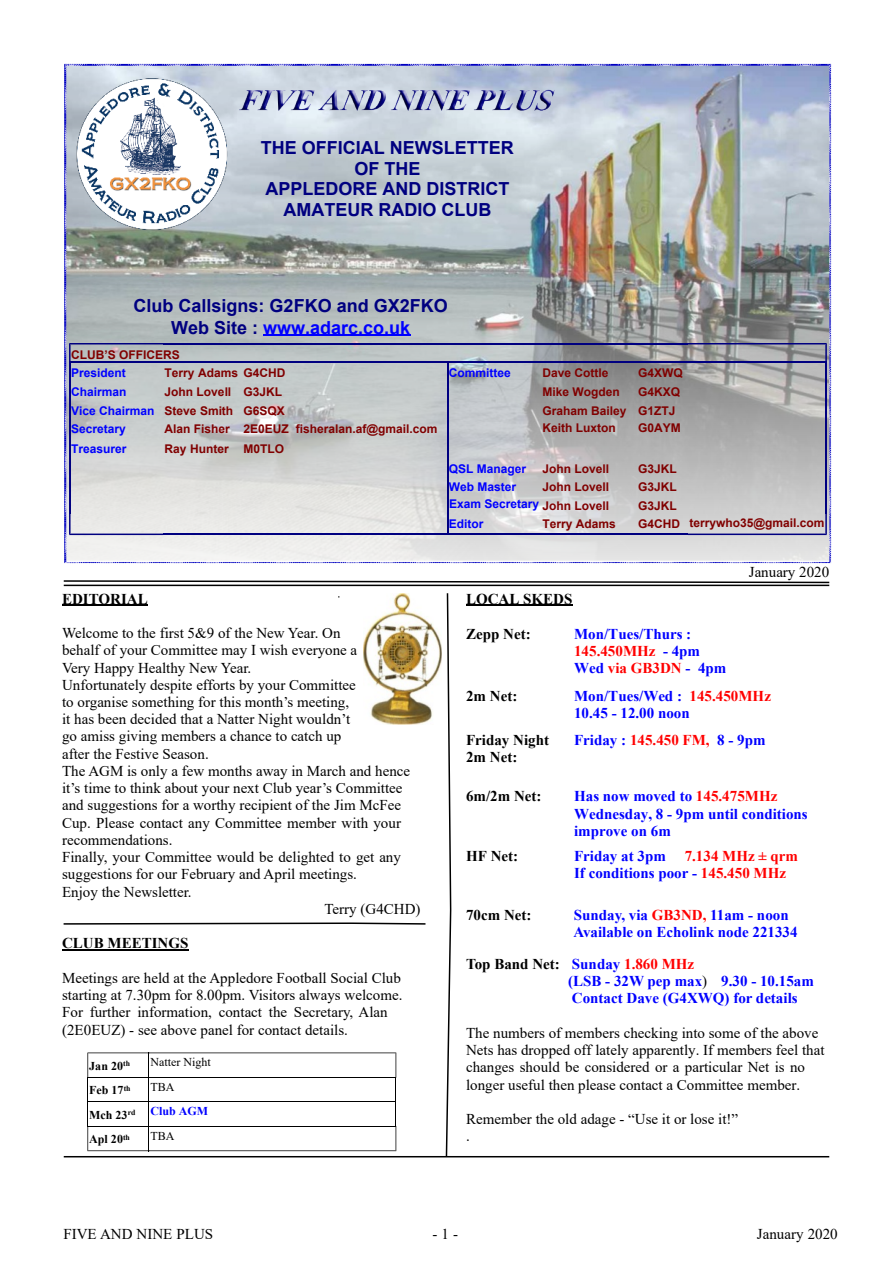
<style>
.page{position:relative;width:893px;height:1263px;background:#fff}
.page>*{position:absolute;margin:0;border:0;box-sizing:border-box;transform-origin:0 0}
.t1{font:700 18px/20.7px "Arial";color:#000080;text-align:center}
.t2{font:15px/17.2px "Times New Roman";color:#000}
.t3{font:700 15px/17.2px "Times New Roman";color:#00f}
.t4{font:700 15px "Times New Roman";color:#000}
.t5{font:700 15px/17.2px "Times New Roman";color:#f00}
.t6{font:700 12px "Arial";color:#800000}
.t7{font:700 12px "Arial";color:#00f}
.t8{font:700 12px "Times New Roman";color:#000}
.t9{font:700 12px/24.5px "Times New Roman";color:#00f}
.t10{font:12px "Times New Roman";color:#000}
.s1{color:#00f}
.s2{color:#800000}
.s3{font-weight:400;color:#000}
.s4{color:#000}
.s5{font-size:7.8px;color:#000}
.s6{color:#f00}
</style>
<div class="page">
<hr style="left:62px;top:604px;width:86px;height:2px;background:#000">
<hr style="left:62px;top:949px;width:126px;height:2px;background:#000">
<hr style="left:466px;top:604px;width:106px;height:2px;background:#000">
<img style="left:65px;top:63px;width:767px;height:500px">
<img style="left:231px;top:80px;width:354px;height:73px">
<svg style="left:445px;top:593px;width:7px;height:565px"></svg>
<hr style="left:64px;top:1156px;width:765px;height:1px;background:#000">
<hr style="left:64px;top:585px;width:765px;height:1px;background:#000">
<svg style="left:63px;top:580px;width:767px;height:4px"></svg>
<img style="left:363px;top:593px;width:78px;height:132px">
<hr style="left:263px;top:334px;width:147px;height:2px;background:#00f">
<img style="left:71px;top:75px;width:160px;height:158px">
<svg style="left:87px;top:1052px;width:310px;height:99px"></svg>
<hr style="left:163px;top:343px;width:79px;height:1px;background:#000080">
<hr style="left:242px;top:343px;width:52px;height:1px;background:#000080">
<hr style="left:294px;top:343px;width:154px;height:1px;background:#000080">
<hr style="left:448px;top:343px;width:93px;height:1px;background:#000080">
<hr style="left:541px;top:343px;width:96px;height:1px;background:#000080">
<hr style="left:637px;top:343px;width:51px;height:1px;background:#000080">
<hr style="left:163px;top:362px;width:79px;height:1px;background:#000080">
<hr style="left:242px;top:362px;width:52px;height:1px;background:#000080">
<hr style="left:294px;top:362px;width:154px;height:1px;background:#000080">
<hr style="left:447px;top:362px;width:94px;height:1px;background:#000080">
<hr style="left:541px;top:362px;width:96px;height:1px;background:#000080">
<hr style="left:637px;top:362px;width:51px;height:1px;background:#000080">
<hr style="left:163px;top:533px;width:79px;height:2px;background:#000080">
<hr style="left:242px;top:533px;width:52px;height:2px;background:#000080">
<hr style="left:294px;top:533px;width:154px;height:2px;background:#000080">
<hr style="left:447px;top:533px;width:94px;height:2px;background:#000080">
<hr style="left:541px;top:533px;width:96px;height:2px;background:#000080">
<hr style="left:637px;top:533px;width:51px;height:2px;background:#000080">
<svg style="left:69px;top:343px;width:94px;height:75px;background:#b3b9c1"></svg>
<hr style="left:69px;top:418px;width:2px;height:20px;background:#000080">
<svg style="left:69px;top:438px;width:94px;height:97px;background:#d6d6d9"></svg>
<svg style="left:447px;top:363px;width:1px;height:170px"></svg>
<svg style="left:688px;top:343px;width:139px;height:75px;background:#a1a1a7"></svg>
<hr style="left:825px;top:418px;width:2px;height:20px;background:#000080">
<svg style="left:688px;top:438px;width:139px;height:97px;background:#bdbdc1"></svg>
<svg style="left:63px;top:922px;width:363px;height:3px"></svg>
<p class="t1" style="left:261px;top:139px;width:254px">THE OFFICIAL NEWSLETTER<br>OF THE<br>APPLEDORE AND DISTRICT<br>AMATEUR RADIO CLUB</p>
<p class="t1" style="left:134px;top:296px;width:316px;line-height:21.6px">Club Callsigns: G2FKO and GX2FKO<br>Web Site : <span class="s1">www.adarc.co.uk</span></p>
<p class="t6" style="left:71px;top:350px;width:110px">CLUB’S OFFICERS</p>
<p class="t7" style="left:71px;top:369px;width:56px">President</p>
<p class="t6" style="left:165px;top:369px;width:122px">Terry Adams G4CHD</p>
<p class="t7" style="left:449px;top:369px;width:63px">Committee</p>
<p class="t6" style="left:542px;top:369px;width:68px">Dave Cottle</p>
<p class="t6" style="left:638px;top:369px;width:46px">G4XWQ</p>
<p class="t7" style="left:71px;top:387px;width:57px">Chairman</p>
<p class="t6" style="left:165px;top:387px;width:119px">John Lovell G3JKL</p>
<p class="t6" style="left:542px;top:387px;width:79px">Mike Wogden</p>
<p class="t6" style="left:638px;top:387px;width:44px">G4KXQ</p>
<p class="t6" style="left:71px;top:406px;width:215px"><span class="s1">Vice Chairman</span> Steve Smith G6SQX</p>
<p class="t6" style="left:542px;top:406px;width:135px">Graham Bailey G1ZTJ</p>
<p class="t7" style="left:71px;top:425px;width:56px">Secretary</p>
<p class="t6" style="left:165px;top:424px;width:274px">Alan Fisher 2E0EUZ fisheralan.af@gmail.com</p>
<p class="t6" style="left:542px;top:423px;width:75px">Keith Luxton</p>
<p class="t6" style="left:638px;top:423px;width:44px">G0AYM</p>
<p class="t7" style="left:71px;top:444px;width:57px">Treasurer</p>
<p class="t6" style="left:165px;top:444px;width:121px">Ray Hunter M0TLO</p>
<p class="t7" style="left:449px;top:464px;width:79px">QSL Manager</p>
<p class="t6" style="left:542px;top:464px;width:68px">John Lovell</p>
<p class="t6" style="left:638px;top:464px;width:40px">G3JKL</p>
<p class="t7" style="left:449px;top:482px;width:69px">Web Master</p>
<p class="t6" style="left:542px;top:482px;width:68px">John Lovell</p>
<p class="t6" style="left:638px;top:482px;width:40px">G3JKL</p>
<p class="t7" style="left:449px;top:500px;width:162px">Exam Secretary <span class="s2">John Lovell</span></p>
<p class="t6" style="left:638px;top:501px;width:40px">G3JKL</p>
<p class="t7" style="left:449px;top:520px;width:36px">Editor</p>
<p class="t6" style="left:542px;top:520px;width:75px">Terry Adams</p>
<p class="t6" style="left:638px;top:518px;width:188px">G4CHD terrywho35@gmail.com</p>
<p class="t4" style="left:62px;top:593px;width:87px">EDITORIAL</p>
<p class="t2" style="left:62px;top:626px;width:280px">Welcome to the first 5&amp;9 of the New Year. On</p>
<p class="t2" style="left:62px;top:643px;width:297px">behalf of your Committee may I wish everyone a</p>
<p class="t2" style="left:62px;top:660px;width:191px">Very Happy Healthy New Year.</p>
<p class="t2" style="left:62px;top:677px;width:295px">Unfortunately despite efforts by your Committee</p>
<p class="t2" style="left:62px;top:695px;width:289px">to organise something for this month’s meeting,</p>
<p class="t2" style="left:62px;top:712px;width:290px">it has been decided that a Natter Night wouldn’t</p>
<p class="t2" style="left:62px;top:729px;width:281px">go amiss giving members a chance to catch up</p>
<p class="t2" style="left:62px;top:746px;width:148px">after the Festive Season.</p>
<p class="t2" style="left:62px;top:764px;width:350px">The AGM is only a few months away in March and hence</p>
<p class="t2" style="left:62px;top:781px;width:342px">it’s time to think about your next Club year’s Committee</p>
<p class="t2" style="left:62px;top:798px;width:340px">and suggestions for a worthy recipient of the Jim McFee</p>
<p class="t2" style="left:62px;top:815px;width:340px">Cup. Please contact any Committee member with your</p>
<p class="t2" style="left:62px;top:833px;width:112px">recommendations.</p>
<p class="t2" style="left:62px;top:850px;width:340px">Finally, your Committee would be delighted to get any</p>
<p class="t2" style="left:62px;top:867px;width:296px">suggestions for our February and April meetings.</p>
<p class="t2" style="left:62px;top:884px;width:131px">Enjoy the Newsletter.</p>
<p class="t2" style="left:324px;top:902px;width:98px">Terry (G4CHD)</p>
<p class="t4" style="left:62px;top:938px;width:128px">CLUB MEETINGS</p>
<p class="t2" style="left:62px;top:971px;width:342px">Meetings are held at the Appledore Football Social Club starting at 7.30pm for 8.00pm. Visitors always welcome.<br>For further information, contact the Secretary, Alan (2E0EUZ) - see above panel for contact details.</p>
<p class="t8" style="left:89px;top:1062px;width:42px">Jan 20<sup>th</sup></p>
<p class="t10" style="left:150px;top:1058px;width:62px">Natter Night</p>
<p class="t8" style="left:89px;top:1086px;width:43px">Feb 17<sup>th</sup></p>
<p class="t9" style="left:89px;top:1076px;width:120px;text-indent:61px"><span class="s3">TBA<br></span><span class="s4">Mch 23</span><span class="s5">rd</span> Club AGM</p>
<p class="t8" style="left:89px;top:1135px;width:42px">Apl 20<sup>th</sup></p>
<p class="t10" style="left:150px;top:1131px;width:25px">TBA</p>
<p class="t2" style="left:749px;top:565px;width:82px">January 2020</p>
<p class="t4" style="left:466px;top:593px;width:108px">LOCAL SKEDS</p>
<p class="t4" style="left:466px;top:629px;width:66px">Zepp Net:</p>
<p class="t3" style="left:574px;top:627px;width:154px">Mon/Tues/Thurs :<br><span class="s6">145.450MHz</span> - 4pm<br>Wed <span class="s6">via GB3DN</span> - 4pm</p>
<p class="t4" style="left:466px;top:691px;width:53px">2m Net:</p>
<p class="t3" style="left:574px;top:689px;width:198px">Mon/Tues/Wed : <span class="s6">145.450MHz<br></span>10.45 - 12.00 noon</p>
<p class="t4" style="left:466px;top:734px;width:84px">Friday Night</p>
<p class="t3" style="left:574px;top:732px;width:193px">Friday : <span class="s6">145.450 FM,</span> 8 - 9pm</p>
<p class="t4" style="left:466px;top:752px;width:53px">2m Net:</p>
<p class="t4" style="left:466px;top:791px;width:77px">6m/2m Net:</p>
<p class="t3" style="left:574px;top:789px;width:235px">Has now moved to <span class="s6">145.475MHz<br></span>Wednesday, 8 - 9pm until conditions improve on 6m</p>
<p class="t4" style="left:466px;top:850px;width:54px">HF Net:</p>
<p class="t3" style="left:574px;top:849px;width:93px">Friday at 3pm</p>
<p class="t5" style="left:574px;top:849px;width:225px;text-indent:111px">7.134 MHz ± qrm<br><span class="s1">If conditions poor -</span> 145.450 MHz</p>
<p class="t4" style="left:466px;top:910px;width:67px">70cm Net:</p>
<p class="t3" style="left:573px;top:908px;width:226px">Sunday, via <span class="s6">GB3ND,</span> 11am - noon<br>Available on Echolink node 221334</p>
<p class="t3" style="left:568px;top:957px;width:247px;text-indent:-102px"><span class="s4">Top Band Net:</span> Sunday <span class="s6">1.860 MHz<br></span>(LSB - 32W pep max<span class="s3">)</span> 9.30 - 10.15am<br>Contact Dave (G4XWQ) for details</p>
<p class="t2" style="left:466px;top:1025px;width:360px">The numbers of members checking into some of the above Nets has dropped off lately apparently. If members feel that changes should be considered or a particular Net is no longer useful then please contact a Committee member.</p>
<p class="t2" style="left:466px;top:1112px;width:274px">Remember the old adage - “Use it or lose it!” .</p>
<p class="t2" style="left:63px;top:1226px;width:151px">FIVE AND NINE PLUS</p>
<p class="t2" style="left:432px;top:1226px;width:27px">- 1 -</p>
<p class="t2" style="left:757px;top:1226px;width:82px">January 2020</p>
</div>
